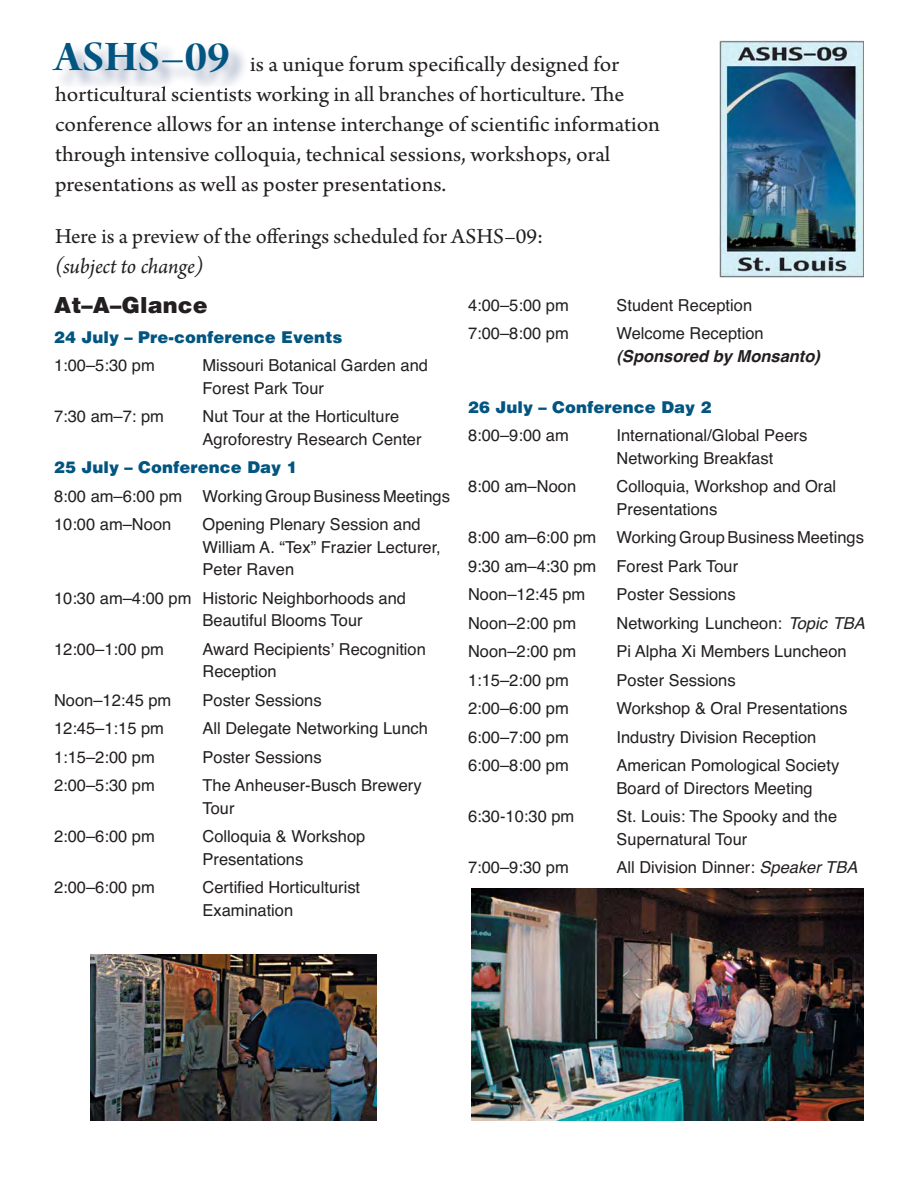
<style>
.page{position:relative;width:918px;height:1188px;background:#fff}
.page>*{position:absolute;margin:0;border:0;box-sizing:border-box;transform-origin:0 0}
.t1{font:45px "Arno Pro Bold Display";color:#015580;scale:1.05 1}
.t2{font:22.5px/30px "Arno Pro";color:#231f20;scale:1.05 1}
.t3{font:22.5px "Arno Pro";color:#231f20}
.t4{font:italic 22.5px "Arno Pro";letter-spacing:-.005em;color:#231f20}
.t5{font:900 22.5px "Helvetica";color:#231f20}
.t6{font:16.5px/22.5px "Helvetica";color:#231f20}
.t7{font:900 16.5px "Helvetica";color:#015580}
.t8{font:italic 700 16.5px "Helvetica";color:#231f20}
.s1{font-style:italic}
</style>
<div class="page">
<img style="left:720px;top:40px;width:144px;height:237px">
<img style="left:471px;top:889px;width:393px;height:231px">
<img style="left:90px;top:954px;width:286px;height:166px">
<img style="left:62px;top:49px;width:182px;height:42px">
<img style="left:62px;top:49px;width:168px;height:25px">
<img style="left:62px;top:49px;width:145px;height:23px">
<img style="left:56px;top:86px;width:52px;height:5px">
<h1 class="t1" style="left:54px;top:37px;width:169px">ASHS–09</h1>
<p class="t2" style="left:55px;top:51px;width:578px;text-indent:195px">is a unique forum specifically designed for horticultural scientists working in all branches of horticulture. The conference allows for an intense interchange of scientific information through intensive colloquia, technical sessions, workshops, oral presentations as well as poster presentations.</p>
<h2 class="t3" style="left:55px;top:226px;width:490px">Here is a preview of the offerings scheduled for ASHS–09:</h2>
<h2 class="t4" style="left:55px;top:256px;width:150px">(subject to change)</h2>
<h2 class="t5" style="left:54px;top:297px;width:155px">At–A–Glance</h2>
<p class="t7" style="left:54px;top:331px;width:290px">24 July – Pre-conference Events</p>
<p class="t6" style="left:54px;top:356px;width:102px">1:00–5:30 pm</p>
<p class="t6" style="left:202px;top:356px;width:227px">Missouri Botanical Garden and<br>Forest Park Tour</p>
<p class="t6" style="left:54px;top:407px;width:112px">7:30 am–7: pm</p>
<p class="t6" style="left:202px;top:407px;width:221px">Nut Tour at the Horticulture<br>Agroforestry Research Center</p>
<p class="t7" style="left:54px;top:462px;width:245px">25 July – Conference Day 1</p>
<p class="t6" style="left:54px;top:483px;width:397px;line-height:28.5px">8:00 am–6:00 pm Working Group Business Meetings<br>10:00 am–Noon</p>
<p class="t6" style="left:203px;top:515px;width:240px">Opening Plenary Session and<br>William A. “Tex” Frazier Lecturer,<br>Peter Raven</p>
<p class="t6" style="left:203px;top:588px;width:205px;text-indent:-149px">10:30 am–4:00 pm Historic Neighborhoods and<br>Beautiful Blooms Tour</p>
<p class="t6" style="left:54px;top:639px;width:112px">12:00–1:00 pm</p>
<p class="t6" style="left:202px;top:639px;width:225px">Award Recipients’ Recognition<br>Reception</p>
<p class="t6" style="left:54px;top:690px;width:119px">Noon–12:45 pm</p>
<p class="t6" style="left:203px;top:690px;width:121px">Poster Sessions</p>
<p class="t6" style="left:54px;top:719px;width:112px">12:45–1:15 pm</p>
<p class="t6" style="left:202px;top:719px;width:227px">All Delegate Networking Lunch</p>
<p class="t6" style="left:54px;top:747px;width:102px">1:15–2:00 pm</p>
<p class="t6" style="left:202px;top:747px;width:121px">Poster Sessions</p>
<p class="t6" style="left:54px;top:776px;width:102px">2:00–5:30 pm</p>
<p class="t6" style="left:203px;top:776px;width:221px">The Anheuser-Busch Brewery<br>Tour</p>
<p class="t6" style="left:54px;top:827px;width:102px">2:00–6:00 pm</p>
<p class="t6" style="left:202px;top:827px;width:164px">Colloquia &amp; Workshop<br>Presentations</p>
<p class="t6" style="left:54px;top:878px;width:102px">2:00–6:00 pm</p>
<p class="t6" style="left:202px;top:878px;width:159px">Certified Horticulturist<br>Examination</p>
<p class="t6" style="left:468px;top:295px;width:102px">4:00–5:00 pm</p>
<p class="t6" style="left:617px;top:295px;width:137px">Student Reception</p>
<p class="t6" style="left:468px;top:324px;width:102px">7:00–8:00 pm</p>
<p class="t6" style="left:617px;top:324px;width:149px">Welcome Reception</p>
<p class="t8" style="left:617px;top:350px;width:205px">(Sponsored by Monsanto)</p>
<p class="t7" style="left:468px;top:401px;width:245px">26 July – Conference Day 2</p>
<p class="t6" style="left:468px;top:426px;width:102px">8:00–9:00 am</p>
<p class="t6" style="left:616px;top:426px;width:192px">International/Global Peers<br>Networking Breakfast</p>
<p class="t6" style="left:468px;top:477px;width:110px">8:00 am–Noon</p>
<p class="t6" style="left:616px;top:477px;width:221px">Colloquia, Workshop and Oral<br>Presentations</p>
<p class="t6" style="left:468px;top:525px;width:397px;line-height:28.5px">8:00 am–6:00 pm Working Group Business Meetings<br>9:30 am–4:30 pm Forest Park Tour<br>Noon–12:45 pm</p>
<p class="t6" style="left:617px;top:585px;width:121px">Poster Sessions</p>
<p class="t6" style="left:468px;top:613px;width:110px">Noon–2:00 pm</p>
<p class="t6" style="left:616px;top:613px;width:250px">Networking Luncheon: <span class="s1">Topic TBA</span></p>
<p class="t6" style="left:468px;top:642px;width:110px">Noon–2:00 pm</p>
<p class="t6" style="left:617px;top:642px;width:232px">Pi Alpha Xi Members Luncheon</p>
<p class="t6" style="left:468px;top:670px;width:102px">1:15–2:00 pm</p>
<p class="t6" style="left:616px;top:670px;width:121px">Poster Sessions</p>
<p class="t6" style="left:468px;top:699px;width:102px">2:00–6:00 pm</p>
<p class="t6" style="left:616px;top:699px;width:232px">Workshop &amp; Oral Presentations</p>
<p class="t6" style="left:468px;top:727px;width:102px">6:00–7:00 pm</p>
<p class="t6" style="left:616px;top:727px;width:201px">Industry Division Reception</p>
<p class="t6" style="left:468px;top:756px;width:102px">6:00–8:00 pm</p>
<p class="t6" style="left:616px;top:756px;width:224px">American Pomological Society<br>Board of Directors Meeting</p>
<p class="t6" style="left:468px;top:807px;width:108px">6:30-10:30 pm</p>
<p class="t6" style="left:616px;top:807px;width:222px">St. Louis: The Spooky and the<br>Supernatural Tour</p>
<p class="t6" style="left:468px;top:858px;width:102px">7:00–9:30 pm</p>
<p class="t6" style="left:616px;top:858px;width:242px">All Division Dinner: <span class="s1">Speaker TBA</span></p>
</div>
